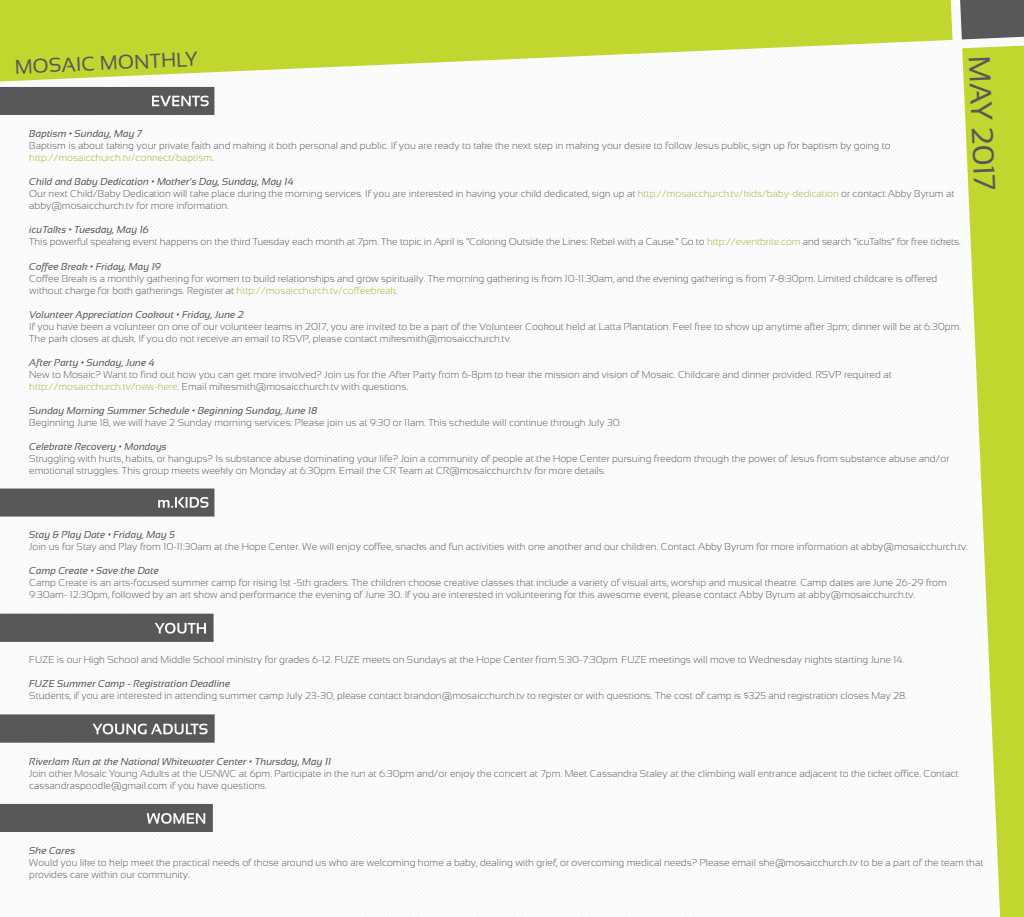
<style>
.page{position:relative;width:1024px;height:917px;background:#fff}
.page>*{position:absolute;margin:0;border:0;box-sizing:border-box;transform-origin:0 0}
.t1{font:30px "Sansation";color:#57585a}
.t2{font:20px "Sansation";color:#57585a}
.t3{font:300 10px/12px "Sansation";color:#57585a}
.t4{font:italic 10px "Sansation";color:#57585a}
.s1{color:#a8b338}
.s2{font-weight:400;font-style:italic}
</style>
<div class="page">
<img style="left:0;top:81px;width:350px;height:622px">
<img style="left:0;top:714px;width:350px;height:198px">
<svg style="left:0;top:0;width:953px;height:81px;fill:#c1d72f"></svg>
<svg style="left:962px;top:46px;width:62px;height:870px;fill:#c1d72f"></svg>
<div style="left:960px;top:0;width:64px;height:39px;background:#57585a"></div>
<svg style="left:0;top:87px;width:214px;height:28px;background:#5e5f61"></svg>
<svg style="left:0;top:613px;width:214px;height:28px;background:#606163"></svg>
<div style="left:167px;top:624px;width:6px;height:7px;background:#57585a;border-radius:50%"></div>
<svg style="left:0;top:714px;width:215px;height:28px;background:#666769"></svg>
<svg style="left:0;top:803px;width:213px;height:28px;background:#646567"></svg>
<svg style="left:0;top:488px;width:214px;height:28px;background:#606162"></svg>
<h2 class="t2" style="left:14px;top:56px;width:185px;rotate:-3deg">MOSAIC MONTHLY</h2>
<p class="t4" style="left:29px;top:128px;width:114px">Baptism • Sunday, May 7</p>
<p class="t3" style="left:29px;top:140px;width:863px">Baptism is about taking your private faith and making it both personal and public. If you are ready to take the next step in making your desire to follow Jesus public, sign up for baptism by going to <span class="s1">http://mosaicchurch.tv/connect/baptism</span>.</p>
<p class="t3" style="left:29px;top:176px;width:927px"><span class="s2">Child and Baby Dedication • Mother’s Day, Sunday, May 14<br></span>Our next Child/Baby Dedication will take place during the morning services. If you are interested in having your child dedicated, sign up at <span class="s1">http://mosaicchurch.tv/kids/baby-dedication</span> or contact Abby Byrum at abby@mosaicchurch.tv for more information.</p>
<p class="t3" style="left:29px;top:224px;width:933px"><span class="s2">icuTalks • Tuesday, May 16<br></span>This powerful speaking event happens on the third Tuesday each month at 7pm. The topic in April is “Coloring Outside the Lines: Rebel with a Cause.” Go to <span class="s1">http://eventbrite.com</span> and search “icuTalks” for free tickets.</p>
<p class="t4" style="left:29px;top:260px;width:133px">Coffee Break • Friday, May 19</p>
<p class="t3" style="left:29px;top:272px;width:910px">Coffee Break is a monthly gathering for women to build relationships and grow spiritually. The morning gathering is from 10-11:30am, and the evening gathering is from 7-8:30pm. Limited childcare is offered without charge for both gatherings. Register at <span class="s1">http://mosaicchurch.tv/coffeebreak</span>.</p>
<p class="t4" style="left:29px;top:308px;width:216px">Volunteer Appreciation Cookout • Friday, June 2</p>
<p class="t3" style="left:29px;top:320px;width:933px">If you have been a volunteer on one of our volunteer teams in 2017, you are invited to be a part of the Volunteer Cookout held at Latta Plantation. Feel free to show up anytime after 3pm; dinner will be at 6:30pm.<br>The park closes at dusk. If you do not receive an email to RSVP, please contact mikesmith@mosaicchurch.tv.</p>
<p class="t4" style="left:29px;top:356px;width:127px">After Party • Sunday, June 4</p>
<p class="t3" style="left:29px;top:368px;width:864px">New to Mosaic? Want to find out how you can get more involved? Join us for the After Party from 6-8pm to hear the mission and vision of Mosaic. Childcare and dinner provided. RSVP required at <span class="s1">http://mosaicchurch.tv/new-here</span>. Email mikesmith@mosaicchurch.tv with questions.</p>
<p class="t4" style="left:29px;top:404px;width:290px">Sunday Morning Summer Schedule • Beginning Sunday, June 18</p>
<p class="t3" style="left:29px;top:416px;width:594px">Beginning June 18, we will have 2 Sunday morning services. Please join us at 9:30 or 11am. This schedule will continue through July 30.</p>
<p class="t4" style="left:29px;top:440px;width:139px">Celebrate Recovery • Mondays</p>
<p class="t3" style="left:29px;top:452px;width:922px">Struggling with hurts, habits, or hangups? Is substance abuse dominating your life? Join a community of people at the Hope Center pursuing freedom through the power of Jesus from substance abuse and/or emotional struggles. This group meets weekly on Monday at 6:30pm. Email the CR Team at CR@mosaicchurch.tv for more details.</p>
<h1 class="t1" style="left:995px;top:54px;width:137px;rotate:87deg">MAY 2017</h1>
<p class="t4" style="left:29px;top:529px;width:147px">Stay &amp; Play Date • Friday, May 5</p>
<p class="t3" style="left:29px;top:540px;width:940px">Join us for Stay and Play from 10-11:30am at the Hope Center. We will enjoy coffee, snacks and fun activities with one another and our children. Contact Abby Byrum for more information at abby@mosaicchurch.tv.</p>
<p class="t4" style="left:29px;top:565px;width:131px">Camp Create • Save the Date</p>
<p class="t3" style="left:29px;top:576px;width:919px">Camp Create is an arts-focused summer camp for rising 1st -5th graders. The children choose creative classes that include a variety of visual arts, worship and musical theatre. Camp dates are June 26-29 from<br>9:30am- 12:30pm, followed by an art show and performance the evening of June 30. If you are interested in volunteering for this awesome event, please contact Abby Byrum at abby@mosaicchurch.tv.</p>
<p class="t3" style="left:29px;top:653px;width:876px">FUZE is our High School and Middle School ministry for grades 6-12. FUZE meets on Sundays at the Hope Center from 5:30-7:30pm. FUZE meetings will move to Wednesday nights starting June 14.</p>
<p class="t4" style="left:29px;top:677px;width:203px">FUZE Summer Camp - Registration Deadline</p>
<p class="t3" style="left:29px;top:689px;width:879px">Students, if you are interested in attending summer camp July 23-30, please contact brandon@mosaicchurch.tv to register or with questions. The cost of camp is $325 and registration closes May 28.</p>
<p class="t4" style="left:29px;top:755px;width:304px">RiverJam Run at the National Whitewater Center • Thursday, May 11</p>
<p class="t3" style="left:29px;top:767px;width:931px">Join other Mosaic Young Adults at the USNWC at 6pm. Participate in the run at 6:30pm and/or enjoy the concert at 7pm. Meet Cassandra Staley at the climbing wall entrance adjacent to the ticket office. Contact cassandraspoodle@gmail.com if you have questions.</p>
<p class="t4" style="left:29px;top:845px;width:48px">She Cares</p>
<p class="t3" style="left:29px;top:856px;width:956px">Would you like to help meet the practical needs of those around us who are welcoming home a baby, dealing with grief, or overcoming medical needs? Please email she@mosaicchurch.tv to be a part of the team that provides care within our community.</p>
</div>
